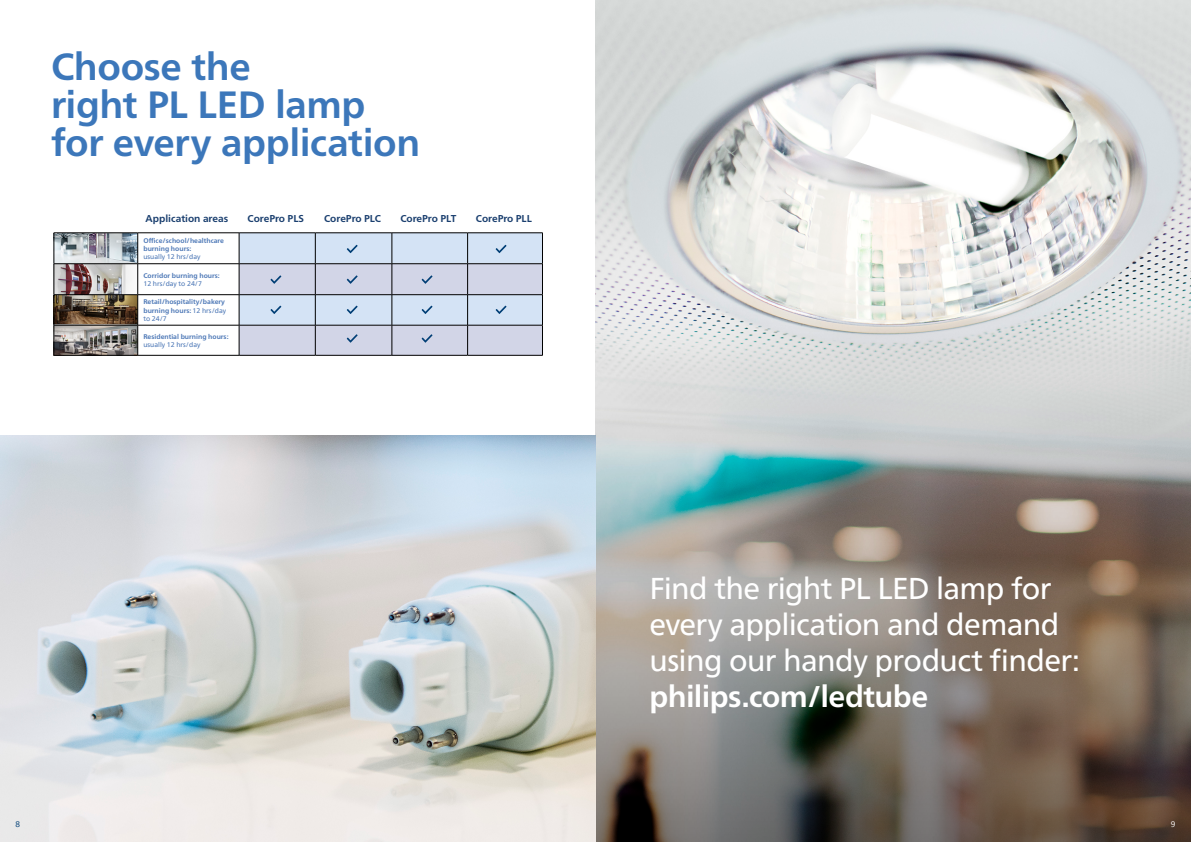
<style>
.page{position:relative;width:1191px;height:842px;background:#fff}
.page>*{position:absolute;margin:0;border:0;box-sizing:border-box;transform-origin:0 0}
.t1{font:700 38px/38px "Neue Frutiger World";letter-spacing:-.01em;color:#3c77ba}
.t2{font:30px/36px "Neue Frutiger World";letter-spacing:-.025em;color:#fff}
.t3{font:700 30px "Neue Frutiger World";letter-spacing:-.02em;color:#fff}
.t4{font:700 10px "Neue Frutiger World";color:#193e6e}
.t5{font:8px "Neue Frutiger World";color:#003e75}
.t6{font:8px "Neue Frutiger World";color:#fff}
.t7{font:700 6.8px/8.1px "Neue Frutiger World";color:#4c77b6}
.t8{font:6.8px "Neue Frutiger World";color:#4c77b6}
.s1{font-weight:400}
</style>
<div class="page">
<img style="left:55px;top:264px;width:82px;height:91px">
<svg style="left:55px;top:234px;width:82px;height:29px;background:#b0b8bf"></svg>
<img style="left:595px;top:0;width:596px;height:270px">
<img style="left:595px;top:270px;width:596px;height:572px">
<hr style="left:54px;top:233px;width:84px;height:1px;background:#000">
<hr style="left:54px;top:233px;width:1px;height:30px;background:#000">
<hr style="left:137px;top:233px;width:1px;height:30px;background:#000">
<hr style="left:542px;top:233px;width:1px;height:30px;background:#000">
<hr style="left:54px;top:263px;width:84px;height:1px;background:#000">
<hr style="left:54px;top:264px;width:1px;height:30px;background:#000">
<hr style="left:137px;top:264px;width:1px;height:30px;background:#000">
<hr style="left:467px;top:263px;width:76px;height:1px;background:#000">
<hr style="left:542px;top:264px;width:1px;height:30px;background:#000">
<hr style="left:54px;top:294px;width:84px;height:1px;background:#000">
<hr style="left:54px;top:295px;width:1px;height:30px;background:#000">
<hr style="left:137px;top:295px;width:1px;height:30px;background:#000">
<hr style="left:467px;top:294px;width:76px;height:1px;background:#000">
<hr style="left:542px;top:295px;width:1px;height:30px;background:#000">
<hr style="left:54px;top:325px;width:84px;height:1px;background:#000">
<hr style="left:54px;top:325px;width:1px;height:30px;background:#000">
<hr style="left:137px;top:325px;width:1px;height:30px;background:#000">
<hr style="left:542px;top:325px;width:1px;height:30px;background:#000">
<hr style="left:54px;top:355px;width:84px;height:1px;background:#000">
<hr style="left:138px;top:355px;width:101px;height:1px;background:#000">
<hr style="left:239px;top:355px;width:76px;height:1px;background:#000">
<hr style="left:315px;top:355px;width:77px;height:1px;background:#000">
<hr style="left:392px;top:355px;width:75px;height:1px;background:#000">
<hr style="left:467px;top:355px;width:76px;height:1px;background:#000">
<svg style="left:138px;top:233px;width:404px;height:122px"></svg>
<img style="left:0;top:436px;width:595px;height:406px">
<h1 class="t1" style="left:51px;top:48px;width:371px">Choose the<br>right PL LED lamp for every application</h1>
<h3 class="t4" style="left:145px;top:210px;width:84px">Application areas</h3>
<h3 class="t4" style="left:247px;top:210px;width:58px">CorePro PLS</h3>
<h3 class="t4" style="left:324px;top:210px;width:58px">CorePro PLC</h3>
<h3 class="t4" style="left:400px;top:210px;width:58px">CorePro PLT</h3>
<h3 class="t4" style="left:476px;top:210px;width:58px">CorePro PLL</h3>
<p class="t7" style="left:143px;top:236px;width:82px">Office/school/healthcare burning hours:</p>
<p class="t8" style="left:143px;top:251px;width:59px">usually 12 hrs/day</p>
<p class="t7" style="left:143px;top:271px;width:78px">Corridor burning hours:</p>
<p class="t8" style="left:143px;top:278px;width:60px">12 hrs/day to 24/7</p>
<p class="t7" style="left:143px;top:298px;width:84px">Retail/hospitality/bakery burning hours: <span class="s1">12 hrs/day to 24/7</span></p>
<p class="t7" style="left:143px;top:332px;width:87px">Residential burning hours:</p>
<p class="t8" style="left:143px;top:339px;width:59px">usually 12 hrs/day</p>
<h2 class="t2" style="left:649px;top:571px;width:432px">Find the right PL LED lamp for every application and demand using our handy product finder:</h2>
<h2 class="t3" style="left:649px;top:670px;width:280px">philips.com/ledtube</h2>
<p class="t5" style="left:15px;top:818px;width:6px">8</p>
<p class="t6" style="left:1171px;top:818px;width:6px">9</p>
</div>
